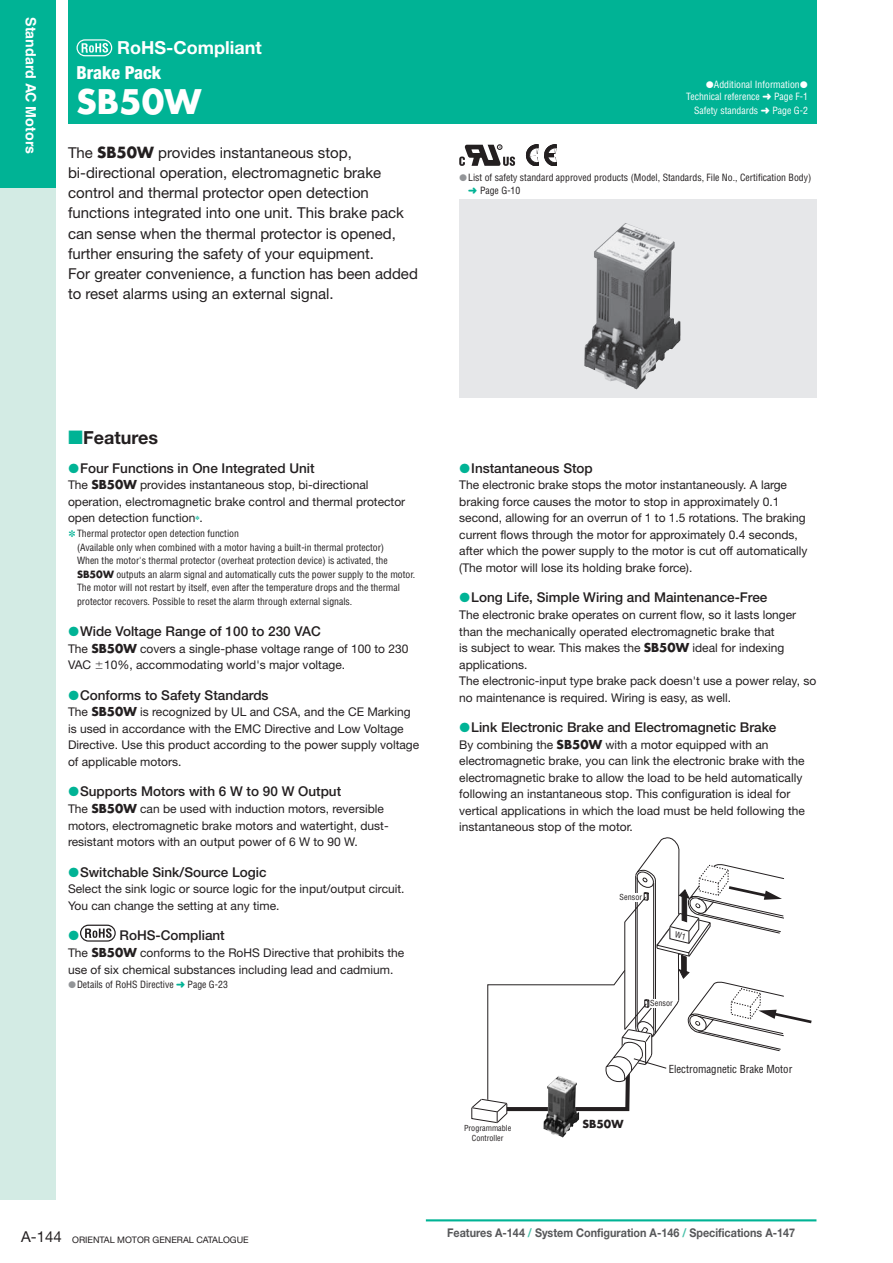
<style>
.page{position:relative;width:893px;height:1263px;background:#fff}
.page>*{position:absolute;margin:0;border:0;box-sizing:border-box;transform-origin:0 0}
.t1{font:700 33px "Futura";color:#fff}
.t2{font:700 18px "Helvetica Neue";color:#fff}
.t3{font:800 condensed 18px "Helvetica Neue";color:#fff}
.t4{font:700 18px "Helvetica Neue";color:#231f20}
.t5{font:15px/20.2px "Helvetica Neue";color:#231f20}
.t6{font:700 14.25px "Helvetica";color:#fff}
.t7{font:500 13.5px "Helvetica Neue";color:#231f20}
.t8{font:13.5px "European Pi Three";color:#00b395}
.t9{font:12px/16.5px "Helvetica Neue";color:#231f20}
.t10{font:700 12px "Helvetica Neue";color:#57585a;scale:.9 1}
.t11{font:condensed 10.8px "Helvetica";color:#231f20}
.t12{font:700 10.8px "Futura";color:#231f20}
.t13{font:condensed 9.75px/13.5px "Helvetica";color:#231f20}
.t14{font:condensed 9.75px/12px "Helvetica";color:#fff;text-align:right}
.t15{font:9px "Helvetica Neue";color:#231f20}
.t16{font:condensed 8.1px "Helvetica";color:#231f20}
.s1{font-family:"Futura";font-weight:700}
.s2{font-family:"European Pi Three";font-stretch:normal}
.s3{font-family:"European Pi Three";font-stretch:normal;color:#939598}
.s4{color:#00b395}
.s5{font-family:"European Pi Three";font-weight:400;color:#00b395}
.s6{font-family:"Futura";font-weight:700;font-stretch:normal}
.s7{font-family:"Universal Greekwith Math Pi"}
.s8{font-size:15px}
.s9{color:#43bfa7}
</style>
<div class="page">
<div style="left:0;top:0;width:55px;height:1199px;background:#d3ebe4"></div>
<div style="left:0;top:0;width:55px;height:187px;background:#00b395"></div>
<hr style="left:426px;top:1219px;width:390px;height:2px;background:#00b395">
<div style="left:68px;top:0;width:748px;height:123px;background:#00b395"></div>
<svg style="left:76px;top:39px;width:36px;height:17px"></svg>
<svg style="left:526px;top:145px;width:31px;height:21px"></svg>
<svg style="left:459px;top:145px;width:56px;height:21px"></svg>
<div style="left:459px;top:199px;width:357px;height:199px;background:#e6e7e9"></div>
<img style="left:584px;top:223px;width:96px;height:166px">
<svg style="left:80px;top:925px;width:36px;height:17px"></svg>
<img style="left:543px;top:1123px;width:32px;height:15px">
<svg style="left:471px;top:837px;width:340px;height:286px"></svg>
<p class="t6" style="left:36px;top:17px;width:138px;rotate:90deg">Standard AC Motors</p>
<h2 class="t2" style="left:117px;top:41px;width:146px">RoHS-Compliant</h2>
<h2 class="t3" style="left:76px;top:66px;width:86px">Brake Pack</h2>
<h1 class="t1" style="left:76px;top:89px;width:126px">SB50W</h1>
<p class="t5" style="left:68px;top:144px;width:351px">The <span class="s1">SB50W</span> provides instantaneous stop, bi-directional operation, electromagnetic brake control and thermal protector open detection functions integrated into one unit. This brake pack can sense when the thermal protector is opened, further ensuring the safety of your equipment.<br>For greater convenience, a function has been added to reset alarms using an external signal.</p>
<p class="t14" style="left:686px;top:79px;width:123px"><span class="s2">-</span>Additional Information<span class="s2">-<br></span>Technical reference ➜ Page F-1</p>
<p class="t14" style="left:694px;top:105px;width:115px">Safety standards ➜ Page G-2</p>
<p class="t13" style="left:468px;top:171px;width:345px;text-indent:-9px"><span class="s3">-</span>List of safety standard approved products (Model, Standards, File No., Certification Body) <span class="s4">➜</span> Page G-10</p>
<h2 class="t4" style="left:83px;top:431px;width:77px">Features</h2>
<p class="t7" style="left:68px;top:463px;width:248px"><span class="s5">-</span>Four Functions in One Integrated Unit</p>
<p class="t9" style="left:68px;top:478px;width:339px">The <span class="s1">SB50W</span> provides instantaneous stop, bi-directional operation, electromagnetic brake control and thermal protector open detection function<sup>✽</sup>.</p>
<p class="t13" style="left:77px;top:528px;width:340px;text-indent:-8px"><span class="s4">✽</span>Thermal protector open detection function<br>(Available only when combined with a motor having a built-in thermal protector)<br>When the motor's thermal protector (overheat protection device) is activated, the <span class="s6">SB50W</span> outputs an alarm signal and automatically cuts the power supply to the motor.<br>The motor will not restart by itself, even after the temperature drops and the thermal protector recovers. Possible to reset the alarm through external signals.</p>
<p class="t7" style="left:68px;top:626px;width:254px"><span class="s5">-</span>Wide Voltage Range of 100 to 230 VAC</p>
<p class="t9" style="left:68px;top:641px;width:342px">The <span class="s1">SB50W</span> covers a single-phase voltage range of 100 to 230<br>VAC <span class="s7">-</span>10%, accommodating world's major voltage.</p>
<p class="t7" style="left:68px;top:690px;width:202px"><span class="s5">-</span>Conforms to Safety Standards</p>
<p class="t9" style="left:68px;top:705px;width:353px">The <span class="s1">SB50W</span> is recognized by UL and CSA, and the CE Marking is used in accordance with the EMC Directive and Low Voltage Directive. Use this product according to the power supply voltage of applicable motors.</p>
<p class="t7" style="left:68px;top:787px;width:275px"><span class="s5">-</span>Supports Motors with 6 W to 90 W Output</p>
<p class="t9" style="left:68px;top:802px;width:322px">The <span class="s1">SB50W</span> can be used with induction motors, reversible motors, electromagnetic brake motors and watertight, dust&shy;resistant motors with an output power of 6 W to 90 W.</p>
<p class="t7" style="left:68px;top:867px;width:200px"><span class="s5">-</span>Switchable Sink/Source Logic</p>
<p class="t9" style="left:68px;top:882px;width:338px">Select the sink logic or source logic for the input/output circuit.<br>You can change the setting at any time.</p>
<p class="t7" style="left:119px;top:930px;width:107px">RoHS-Compliant</p>
<p class="t9" style="left:68px;top:946px;width:338px">The <span class="s1">SB50W</span> conforms to the RoHS Directive that prohibits the use of six chemical substances including lead and cadmium.</p>
<p class="t13" style="left:68px;top:979px;width:161px"><span class="s3">-</span>Details of RoHS Directive <span class="s4">➜</span> Page G-23</p>
<p class="t8" style="left:68px;top:926px;width:13px">-</p>
<p class="t7" style="left:459px;top:463px;width:135px"><span class="s5">-</span>Instantaneous Stop</p>
<p class="t9" style="left:459px;top:478px;width:350px">The electronic brake stops the motor instantaneously. A large braking force causes the motor to stop in approximately 0.1 second, allowing for an overrun of 1 to 1.5 rotations. The braking current flows through the motor for approximately 0.4 seconds, after which the power supply to the motor is cut off automatically (The motor will lose its holding brake force).</p>
<p class="t7" style="left:459px;top:593px;width:310px"><span class="s5">-</span>Long Life, Simple Wiring and Maintenance-Free</p>
<p class="t9" style="left:459px;top:608px;width:358px">The electronic brake operates on current flow, so it lasts longer than the mechanically operated electromagnetic brake that<br>is subject to wear. This makes the <span class="s1">SB50W</span> ideal for indexing applications.<br>The electronic-input type brake pack doesn't use a power relay, so no maintenance is required. Wiring is easy, as well.</p>
<p class="t7" style="left:459px;top:722px;width:319px"><span class="s5">-</span>Link Electronic Brake and Electromagnetic Brake</p>
<p class="t9" style="left:459px;top:737px;width:347px">By combining the <span class="s1">SB50W</span> with a motor equipped with an electromagnetic brake, you can link the electronic brake with the electromagnetic brake to allow the load to be held automatically following an instantaneous stop. This configuration is ideal for vertical applications in which the load must be held following the instantaneous stop of the motor.</p>
<p class="t16" style="left:464px;top:1125px;width:49px">Programmable</p>
<p class="t16" style="left:472px;top:1135px;width:33px">Controller</p>
<p class="t16" style="left:619px;top:894px;width:24px">Sensor</p>
<p class="t12" style="left:582px;top:1120px;width:42px">SB50W</p>
<p class="t16" style="left:650px;top:1000px;width:24px">Sensor</p>
<p class="t11" style="left:669px;top:1065px;width:125px">Electromagnetic Brake Motor</p>
<p class="t15" style="left:21px;top:1236px;width:229px"><span class="s8">A-144</span> ORIENTAL MOTOR GENERAL CATALOGUE</p>
<p class="t10" style="left:447px;top:1228px;width:388px">Features A-144 <span class="s9">/</span> System Configuration A-146 <span class="s9">/</span> Specifications A-147</p>
</div>
